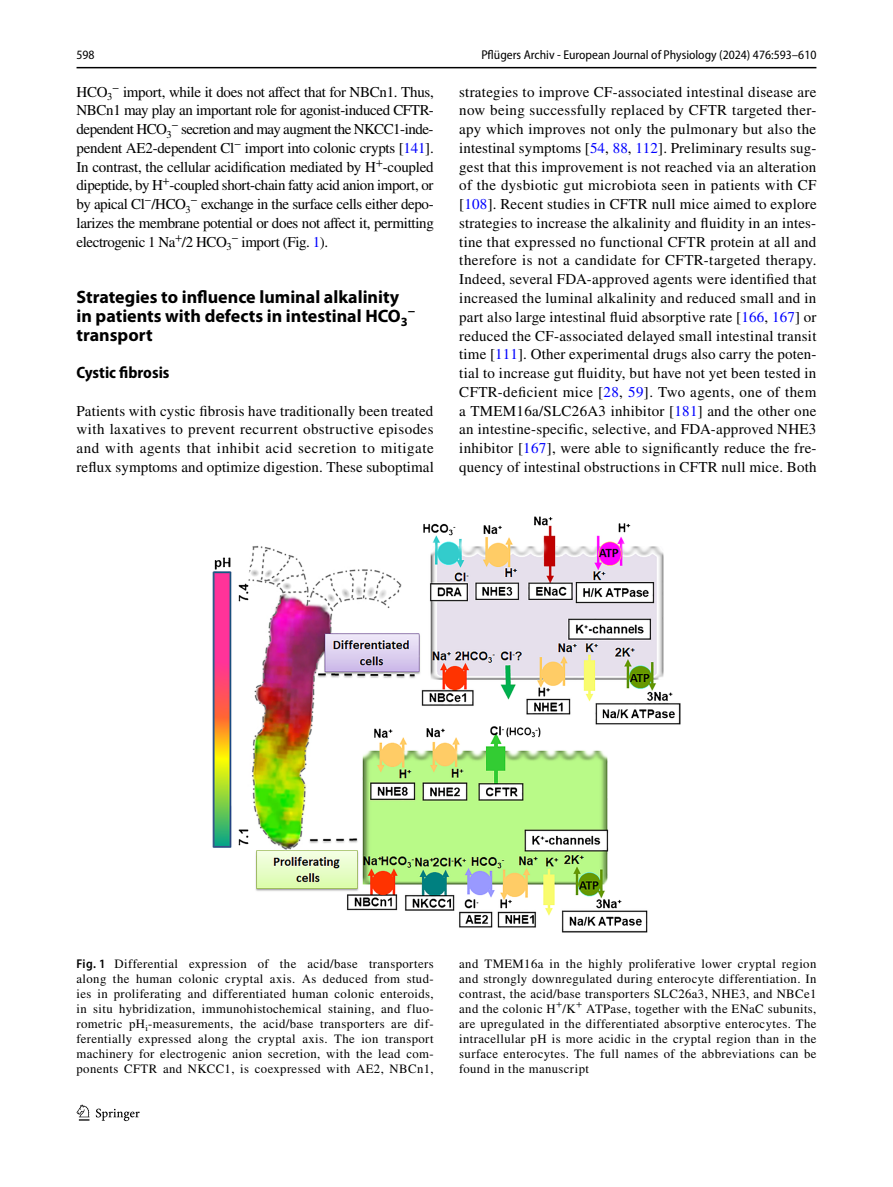
<style>
.page{position:relative;width:893px;height:1187px;background:#fff}
.page>*{position:absolute;margin:0;border:0;box-sizing:border-box;transform-origin:0 0}
.t1{font:700 18px/18.8px "Myriad Pro";color:#000}
.t2{font:700 semi-condensed 16.5px "Myriad Pro";color:#000}
.t3{font:15px/18.8px "STIX";letter-spacing:.005em;color:#000;text-align:justify}
.t4{font:12.75px/15px "STIX";letter-spacing:.03em;color:#000;text-align:justify}
.t5{font:semi-condensed 12.75px "Myriad Pro";color:#000}
.t6{font:700 12.6px "Myriad Pro";color:#000}
.s1{color:#00f}
.s2{font-family:"Myriad Pro";font-weight:600;font-stretch:semi-condensed}
</style>
<div class="page">
<hr style="left:77px;top:67px;width:739px;height:1px;background:#000">
<svg style="left:77px;top:1104px;width:12px;height:16px"></svg>
<svg style="left:96px;top:1108px;width:44px;height:12px"></svg>
<img style="left:213px;top:516px;width:467px;height:416px">
<p class="t5" style="left:77px;top:48px;width:20px">598</p>
<p class="t5" style="left:481px;top:48px;width:337px">Pflügers Archiv - European Journal of Physiology (2024) 476:593–610</p>
<p class="t3" style="left:77px;top:83px;width:359px">HCO<sub>3</sub><sup>−</sup> import, while it does not affect that for NBCn1. Thus, NBCn1 may play an important role for agonist-induced CFTR&shy;dependent HCO<sub>3</sub><sup>−</sup> secretion and may augment the NKCC1-inde&shy;pendent AE2-dependent Cl<sup>−</sup> import into colonic crypts [<span class="s1">141</span>].<br>In contrast, the cellular acidification mediated by H<sup>+</sup>-coupled dipeptide, by H<sup>+</sup>-coupled short-chain fatty acid anion import, or by apical Cl<sup>−</sup>/HCO<sub>3</sub><sup>−</sup> exchange in the surface cells either depo&shy;larizes the membrane potential or does not affect it, permitting electrogenic 1 Na<sup>+</sup>/2 HCO<sub>3</sub><sup>−</sup> import (Fig. <span class="s1">1</span>).</p>
<p class="t1" style="left:77px;top:287px;width:333px">Strategies to influence luminal alkalinity in patients with defects in intestinal HCO<sub>3</sub></p>
<p class="t3" style="left:459px;top:83px;width:359px">strategies to improve CF-associated intestinal disease are now being successfully replaced by CFTR targeted ther&shy;apy which improves not only the pulmonary but also the intestinal symptoms [<span class="s1">54</span>, <span class="s1">88</span>, <span class="s1">112</span>]. Preliminary results sug&shy;gest that this improvement is not reached via an alteration of the dysbiotic gut microbiota seen in patients with CF [<span class="s1">108</span>]. Recent studies in CFTR null mice aimed to explore strategies to increase the alkalinity and fluidity in an intes&shy;tine that expressed no functional CFTR protein at all and therefore is not a candidate for CFTR-targeted therapy.<br>Indeed, several FDA-approved agents were identified that increased the luminal alkalinity and reduced small and in part also large intestinal fluid absorptive rate [<span class="s1">166</span>, <span class="s1">167</span>] or reduced the CF-associated delayed small intestinal transit time [<span class="s1">111</span>]. Other experimental drugs also carry the poten&shy;tial to increase gut fluidity, but have not yet been tested in CFTR-deficient mice [<span class="s1">28</span>, <span class="s1">59</span>]. Two agents, one of them a TMEM16a/SLC26A3 inhibitor [<span class="s1">181</span>] and the other one an intestine-specific, selective, and FDA-approved NHE3 inhibitor [<span class="s1">167</span>], were able to significantly reduce the fre&shy;quency of intestinal obstructions in CFTR null mice. Both</p>
<p class="t6" style="left:408px;top:302px;width:9px">−</p>
<p class="t1" style="left:77px;top:324px;width:78px">transport</p>
<p class="t2" style="left:77px;top:363px;width:95px">Cystic fibrosis</p>
<p class="t3" style="left:77px;top:402px;width:359px">Patients with cystic fibrosis have traditionally been treated with laxatives to prevent recurrent obstructive episodes and with agents that inhibit acid secretion to mitigate reflux symptoms and optimize digestion. These suboptimal</p>
<p class="t4" style="left:77px;top:956px;width:359px"><span class="s2">Fig. 1</span> Differential expression of the acid/base transporters along the human colonic cryptal axis. As deduced from stud&shy;ies in proliferating and differentiated human colonic enteroids, in situ hybridization, immunohistochemical staining, and fluo&shy;rometric pH<sub>i</sub>-measurements, the acid/base transporters are dif&shy;ferentially expressed along the cryptal axis. The ion transport machinery for electrogenic anion secretion, with the lead com&shy;ponents CFTR and NKCC1, is coexpressed with AE2, NBCn1,</p>
<p class="t4" style="left:459px;top:956px;width:359px">and TMEM16a in the highly proliferative lower cryptal region and strongly downregulated during enterocyte differentiation. In contrast, the acid/base transporters SLC26a3, NHE3, and NBCe1 and the colonic H<sup>+</sup>/K<sup>+</sup> ATPase, together with the ENaC subunits, are upregulated in the differentiated absorptive enterocytes. The intracellular pH is more acidic in the cryptal region than in the surface enterocytes. The full names of the abbreviations can be found in the manuscript</p>
</div>
